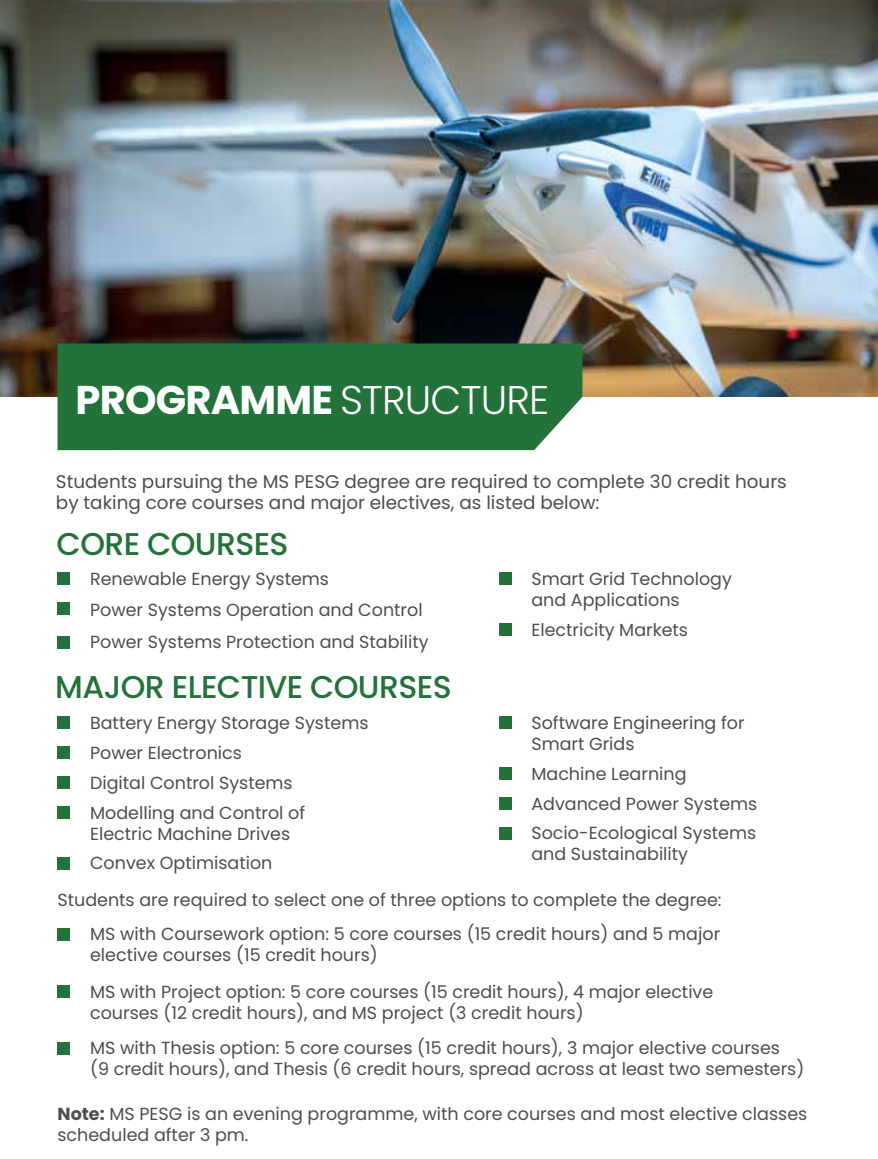
<style>
.page{position:relative;width:878px;height:1159px;background:#fff}
.page>*{position:absolute;margin:0;border:0;box-sizing:border-box;transform-origin:0 0}
.t1{font:700 40.07px "Poppins";letter-spacing:-.02em;color:#fff}
.t2{font:500 31.5px "Poppins";letter-spacing:-.02em;color:#22723a}
.t3{font:18.38px/21px "Poppins";color:#4d4e50}
.t4{font:17.5px/21px "Poppins";color:#4d4e50}
.s1{font-weight:300}
.s2{font-weight:700}
</style>
<div class="page">
<img style="left:0;top:0;width:878px;height:396px">
<div style="left:57px;top:343px;width:525px;height:107px;background:#22723a"></div>
<div style="left:57px;top:572px;width:13px;height:12px;background:#22723a"></div>
<div style="left:57px;top:602px;width:13px;height:12px;background:#22723a"></div>
<div style="left:499px;top:572px;width:12px;height:12px;background:#22723a"></div>
<div style="left:57px;top:636px;width:13px;height:12px;background:#22723a"></div>
<div style="left:499px;top:623px;width:12px;height:12px;background:#22723a"></div>
<div style="left:499px;top:716px;width:12px;height:12px;background:#22723a"></div>
<div style="left:57px;top:716px;width:13px;height:12px;background:#22723a"></div>
<div style="left:57px;top:746px;width:13px;height:12px;background:#22723a"></div>
<div style="left:57px;top:776px;width:13px;height:12px;background:#22723a"></div>
<div style="left:57px;top:806px;width:13px;height:12px;background:#22723a"></div>
<div style="left:499px;top:767px;width:12px;height:12px;background:#22723a"></div>
<div style="left:499px;top:827px;width:12px;height:12px;background:#22723a"></div>
<div style="left:499px;top:797px;width:12px;height:12px;background:#22723a"></div>
<div style="left:57px;top:856px;width:13px;height:13px;background:#22723a"></div>
<div style="left:57px;top:927px;width:13px;height:12px;background:#22723a"></div>
<div style="left:57px;top:1042px;width:13px;height:12px;background:#22723a"></div>
<div style="left:57px;top:985px;width:13px;height:12px;background:#22723a"></div>
<h1 class="t1" style="left:76px;top:376px;width:475px">PROGRAMME <span class="s1">STRUCTURE</span></h1>
<p class="t3" style="left:56px;top:470px;width:732px">Students pursuing the MS PESG degree are required to complete 30 credit hours by taking core courses and major electives, as listed below:</p>
<h2 class="t2" style="left:57px;top:525px;width:233px">CORE COURSES</h2>
<p class="t4" style="left:90px;top:563px;width:340px;line-height:31.7px">Renewable Energy Systems<br>Power Systems Operation and Control<br>Power Systems Protection and Stability</p>
<p class="t4" style="left:531px;top:568px;width:202px">Smart Grid Technology and Applications</p>
<p class="t4" style="left:531px;top:619px;width:158px">Electricity Markets</p>
<h2 class="t2" style="left:55px;top:668px;width:398px">MAJOR ELECTIVE COURSES</h2>
<p class="t4" style="left:531px;top:712px;width:215px">Software Engineering for<br>Smart Grids</p>
<p class="t4" style="left:531px;top:759px;width:227px;line-height:29.4px">Machine Learning<br>Advanced Power Systems<br>Socio-Ecological Systems</p>
<p class="t4" style="left:531px;top:843px;width:158px">and Sustainability</p>
<p class="t4" style="left:90px;top:708px;width:280px;line-height:29.9px">Battery Energy Storage Systems<br>Power Electronics<br>Digital Control Systems<br>Modelling and Control of</p>
<p class="t4" style="left:90px;top:823px;width:202px">Electric Machine Drives</p>
<p class="t4" style="left:57px;top:844px;width:665px;line-height:36.8px;text-indent:33px">Convex Optimisation<br>Students are required to select one of three options to complete the degree:</p>
<p class="t4" style="left:90px;top:923px;width:631px">MS with Coursework option: 5 core courses (15 credit hours) and 5 major elective courses (15 credit hours)</p>
<p class="t4" style="left:90px;top:980px;width:624px">MS with Project option: 5 core courses (15 credit hours), 4 major elective courses (12 credit hours), and MS project (3 credit hours)</p>
<p class="t4" style="left:90px;top:1037px;width:716px">MS with Thesis option: 5 core courses (15 credit hours), 3 major elective courses<br>(9 credit hours), and Thesis (6 credit hours, spread across at least two semesters)</p>
<p class="t4" style="left:57px;top:1103px;width:751px"><span class="s2">Note:</span> MS PESG is an evening programme, with core courses and most elective classes scheduled after 3 pm.</p>
</div>
